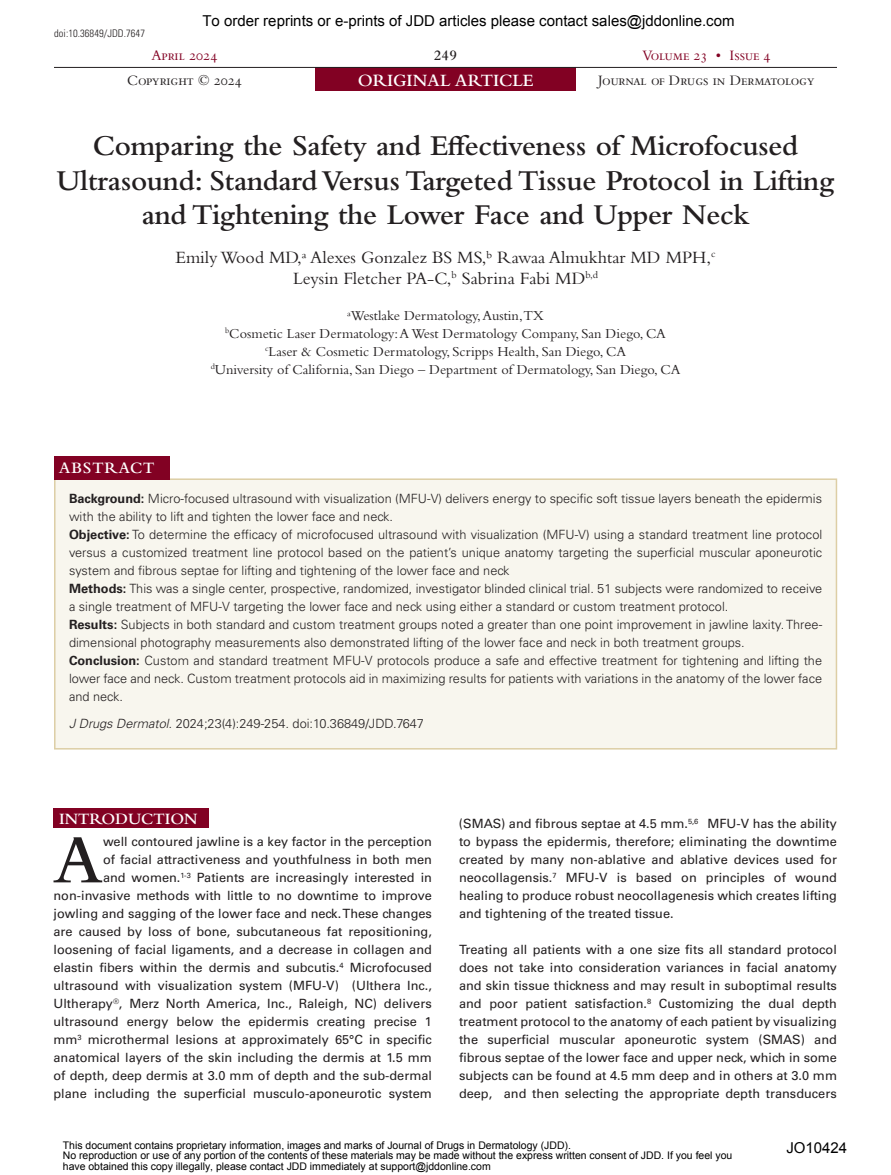
<style>
.page{position:relative;width:891px;height:1175px;background:#fff}
.page>*{position:absolute;margin:0;border:0;box-sizing:border-box;transform-origin:0 0}
.t1{font:600 70.65px "Bembo Std";color:#231f20}
.t2{font:600 30px/34.5px "Bembo Std";letter-spacing:-.01em;color:#231f20;text-align:center}
.t3{font:18px/21px "Bembo Std";color:#231f20;text-align:center}
.t4{font:18px/21.6px "Myriad Pro";color:#231f20;text-align:center}
.t5{font:600 18px "Bembo Std";color:#fff}
.t6{font:600 16.5px "Bembo Std";color:#fff}
.t7{font:600 16.5px "Bembo Std";letter-spacing:.05em;color:#fff}
.t8{font:15px "Arial";color:#000}
.t9{font:15px "Bembo Std";letter-spacing:-.02em;color:#231f20}
.t10{font:15px "Bembo Std";letter-spacing:-.01em;color:#820123}
.t11{font:15px "Bembo Std";color:#231f20}
.t12{font:600 15px "Bembo Std";color:#231f20}
.t13{font:14.25px/18px "Bembo Std";color:#231f20;text-align:center}
.t14{font:12.75px/18px "Univers LT Std";color:#231f20;text-align:justify}
.t15{font:300 12.75px/18px "Univers LT Std";color:#231f20}
.t16{font:10.5px/10.5px "Arial";color:#000}
.t17{font:300 condensed 10.5px "Univers LT Std";letter-spacing:.005em;color:#231f20}
.s1{font-weight:700}
.s2{font-style:italic}
</style>
<div class="page">
<div style="left:315px;top:67px;width:261px;height:24px;background:#820123"></div>
<hr style="left:54px;top:67px;width:261px;height:1px;background:#231f20">
<hr style="left:315px;top:67px;width:261px;height:1px;background:#231f20">
<hr style="left:576px;top:67px;width:261px;height:1px;background:#231f20">
<div style="left:55px;top:479px;width:781px;height:269px;background:#f8f6ee"></div>
<div style="left:54px;top:478px;width:783px;height:271px;border:2px solid #ddcea5"></div>
<div style="left:54px;top:455px;width:116px;height:24px;background:#820123"></div>
<div style="left:54px;top:808px;width:155px;height:20px;background:#820123"></div>
<svg style="left:351px;top:478px;width:189px;height:3px"></svg>
<p class="t17" style="left:54px;top:27px;width:92px">doi:10.36849/JDD.7647</p>
<p class="t8" style="left:202px;top:11px;width:534px">To order reprints or e-prints of JDD articles please contact sales@jddonline.com</p>
<p class="t10" style="left:152px;top:46px;width:67px">April 2024</p>
<p class="t12" style="left:434px;top:47px;width:25px">249</p>
<p class="t10" style="left:643px;top:46px;width:129px">Volume 23 • Issue 4</p>
<p class="t11" style="left:127px;top:71px;width:116px">Copyright © 2024</p>
<h3 class="t5" style="left:358px;top:70px;width:177px">ORIGINAL ARTICLE</h3>
<p class="t9" style="left:598px;top:71px;width:218px">Journal of Drugs in Dermatology</p>
<h2 class="t2" style="left:57px;top:129px;width:779px">Comparing the Safety and Effectiveness of Microfocused<br>Ultrasound: Standard Versus Targeted Tissue Protocol in Lifting and Tightening the Lower Face and Upper Neck</h2>
<h3 class="t3" style="left:175px;top:246px;width:542px">Emily Wood MD,a Alexes Gonzalez B S MS,B Rawaa Almukhtar MD MPH,<sup>c<br></sup>Leysin Fletcher PA-C,<sup>b</sup> Sabrina Fabi MD<sup>b,d</sup></h3>
<p class="t13" style="left:211px;top:306px;width:471px">aWestlake Dermatology, Austin,TX<br><sup>b</sup>Cosmetic Laser Dermatology: A West Dermatology Company, San Diego, CA <sup>c</sup>Laser &amp; Cosmetic Dermatology, Scripps Health, San Diego, CA<br><sup>d</sup>University of California, San Diego – Department of Dermatology, San Diego, CA</p>
<p class="t7" style="left:59px;top:459px;width:97px">ABSTRACT</p>
<p class="t15" style="left:69px;top:489px;width:755px"><span class="s1">Background:</span> Micro-focused ultrasound with visualization (MFU-V) delivers energy to specific soft tissue layers beneath the epidermis with the ability to lift and tighten the lower face and neck.<br><span class="s1">Objective:</span> To determine the efficacy of microfocused ultrasound with visualization (MFU-V) using a standard treatment line protocol versus a customized treatment line protocol based on the patient’s unique anatomy targeting the superficial muscular aponeurotic system and fibrous septae for lifting and tightening of the lower face and neck<br><span class="s1">Methods:</span> This was a single center, prospective, randomized, investigator blinded clinical trial. 51 subjects were randomized to receive a single treatment of MFU-V targeting the lower face and neck using either a standard or custom treatment protocol.<br><span class="s1">Results:</span> Subjects in both standard and custom treatment groups noted a greater than one point improvement in jawline laxity. Three&shy;dimensional photography measurements also demonstrated lifting of the lower face and neck in both treatment groups.<br><span class="s1">Conclusion:</span> Custom and standard treatment MFU-V protocols produce a safe and effective treatment for tightening and lifting the lower face and neck. Custom treatment protocols aid in maximizing results for patients with variations in the anatomy of the lower face and neck.</p>
<p class="t15" style="left:69px;top:714px;width:357px"><span class="s2">J Drugs Dermatol.</span> 2024;23(4):249-254<span class="s2">.</span> doi:10.36849/JDD.7647</p>
<h3 class="t4" style="left:387px;top:588px;width:117px">Do Not Copy<br>Penalties Apply</h3>
<p class="t6" style="left:59px;top:809px;width:140px">INTRODUCTION</p>
<h1 class="t1" style="left:53px;top:821px;width:52px">A</h1>
<p class="t14" style="left:54px;top:833px;width:380px;text-align:right">well contoured jawline is a key factor in the perception<br>of facial attractiveness and youthfulness in both men<br>and women.<sup>1-3</sup> Patients are increasingly interested in non-invasive methods with little to no downtime to improve jowling and sagging of the lower face and neck. These changes are caused by loss of bone, subcutaneous fat repositioning, loosening of facial ligaments, and a decrease in collagen and elastin fibers within the dermis and subcutis.<sup>4</sup> Microfocused ultrasound with visualization system (MFU-V) (Ulthera Inc., Ultherapy<sup>®</sup>, Merz North America, Inc., Raleigh, NC) delivers ultrasound energy below the epidermis creating precise 1 mm<sup>3</sup> microthermal lesions at approximately 65°C in specific anatomical layers of the skin including the dermis at 1.5 mm of depth, deep dermis at 3.0 mm of depth and the sub-dermal plane including the superficial musculo-aponeurotic system</p>
<p class="t14" style="left:459px;top:815px;width:380px">(SMAS) and fibrous septae at 4.5 mm.<sup>5,6</sup> MFU-V has the ability to bypass the epidermis, therefore; eliminating the downtime created by many non-ablative and ablative devices used for neocollagensis.<sup>7</sup> MFU-V is based on principles of wound healing to produce robust neocollagenesis which creates lifting and tightening of the treated tissue.</p>
<p class="t14" style="left:459px;top:941px;width:380px">Treating all patients with a one size fits all standard protocol does not take into consideration variances in facial anatomy and skin tissue thickness and may result in suboptimal results and poor patient satisfaction.<sup>8</sup> Customizing the dual depth treatment protocol to the anatomy of each patient by visualizing the superficial muscular aponeurotic system (SMAS) and fibrous septae of the lower face and upper neck, which in some subjects can be found at 4.5 mm deep and in others at 3.0 mm deep, and then selecting the appropriate depth transducers</p>
<p class="t16" style="left:63px;top:1139px;width:671px">This document contains proprietary information, images and marks of Journal of Drugs in Dermatology (JDD).<br>No reproduction or use of any portion of the contents of these materials may be made without the express written consent of JDD. If you feel you have obtained this copy illegally, please contact JDD immediately at support@jddonline.com</p>
<p class="t8" style="left:786px;top:1137px;width:62px">JO10424</p>
</div>
